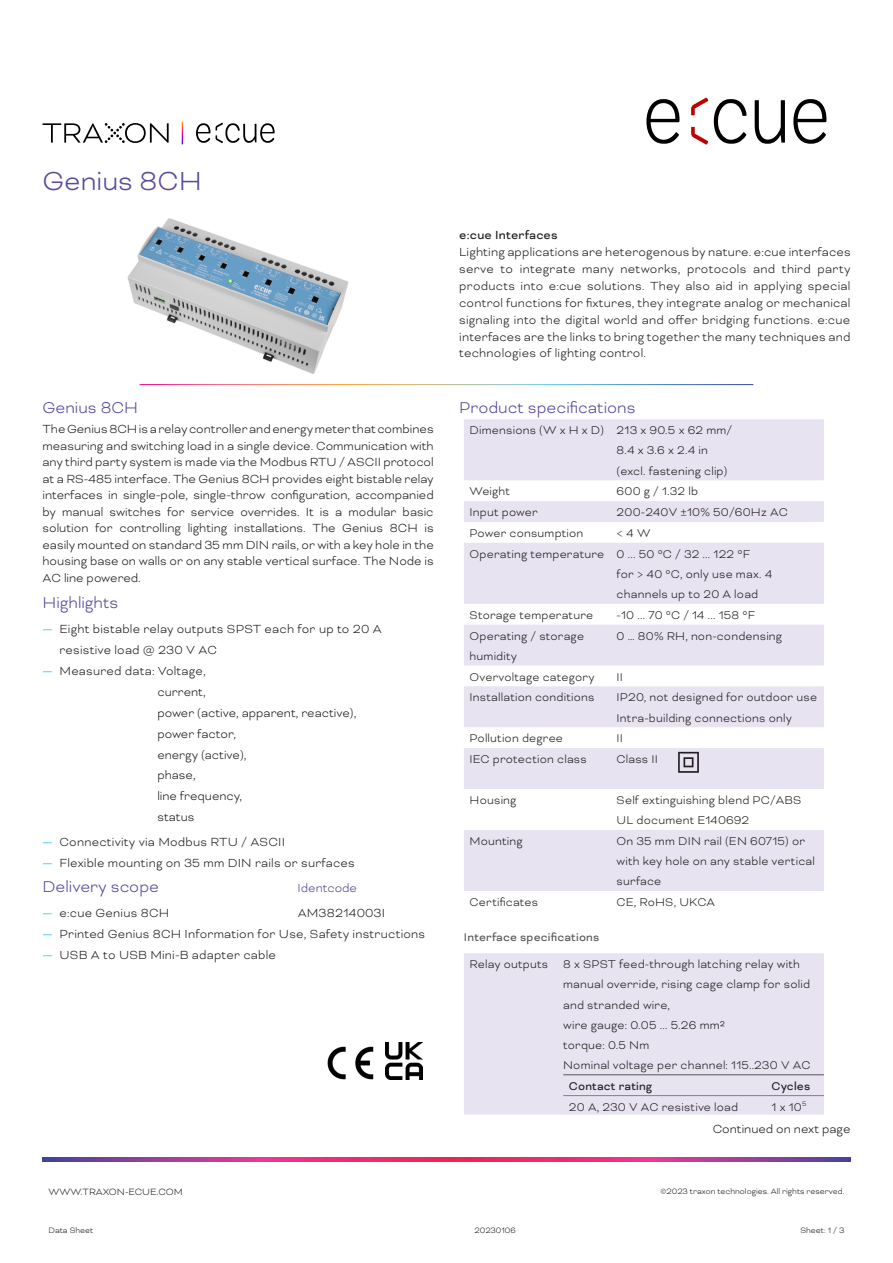
<style>
.page{position:relative;width:893px;height:1263px;background:#fff}
.page>*{position:absolute;margin:0;border:0;box-sizing:border-box;transform-origin:0 0}
.t1{font:300 30px "Bicyclette";color:#59499e}
.Header1{font:300 18px "Bicyclette";color:#59499e}
.FloatTextJustified{font:300 13.5px/16.5px "Bicyclette";letter-spacing:.015em;color:#231f20;text-align:justify}
.FloatTextBulletedIns{font:300 13.5px "Bicyclette";color:#231f20}
.FloatTextJustified_r{font:300 13.5px "Bicyclette";color:#231f20}
.t2{font:13.5px "Bicyclette";letter-spacing:.015em;color:#231f20}
.Header1-2{font:300 13.5px "Bicyclette";color:#59499e}
.t3{font:300 12.9px/20.1px "Bicyclette";letter-spacing:.015em;color:#231f20}
.t4{font:12.9px "Bicyclette";letter-spacing:.015em;color:#231f20}
.t5{font:300 10.5px "Bicyclette";color:#231f20}
.t6{font:300 9px "Bicyclette";color:#231f20}
.s1{color:#00aeef}
.s2{font-weight:400;color:#57585a}
</style>
<div class="page">
<img style="left:327px;top:1046px;width:46px;height:33px">
<img style="left:385px;top:1043px;width:37px;height:36px">
<svg style="left:464px;top:419px;width:360px;height:472px;fill:#e7e3f1"></svg>
<div style="left:464px;top:953px;width:360px;height:161px;background:#e7e3f1"></div>
<hr style="left:563px;top:1074px;width:203px;height:1px;background:#57585a">
<hr style="left:766px;top:1074px;width:58px;height:1px;background:#57585a">
<hr style="left:563px;top:1095px;width:203px;height:1px;background:#808285">
<hr style="left:766px;top:1095px;width:58px;height:1px;background:#808285">
<svg style="left:678px;top:752px;width:21px;height:21px"></svg>
<img style="left:127px;top:218px;width:222px;height:156px">
<svg style="left:43px;top:1157px;width:807px;height:4px;background:#c13585"></svg>
<svg style="left:646px;top:99px;width:33px;height:45px"></svg>
<svg style="left:793px;top:99px;width:33px;height:45px"></svg>
<svg style="left:714px;top:99px;width:32px;height:45px"></svg>
<svg style="left:755px;top:100px;width:30px;height:44px"></svg>
<svg style="left:691px;top:98px;width:17px;height:17px"></svg>
<svg style="left:691px;top:127px;width:17px;height:17px"></svg>
<svg style="left:43px;top:123px;width:126px;height:20px"></svg>
<svg style="left:182px;top:122px;width:1px;height:22px"></svg>
<svg style="left:196px;top:123px;width:14px;height:20px"></svg>
<svg style="left:216px;top:123px;width:59px;height:20px"></svg>
<h1 class="t1" style="left:43px;top:164px;width:161px">Genius 8CH</h1>
<p class="Header1" style="left:43px;top:397px;width:97px">Genius 8CH</p>
<p class="FloatTextJustified" style="left:43px;top:421px;width:393px">The Genius 8CH is a relay controller and energy meter that combines measuring and switching load in a single device. Communication with any third party system is made via the Modbus RTU / ASCII protocol at a RS-485 interface. The Genius 8CH provides eight bistable relay interfaces in single-pole, single-throw configuration, accompanied by manual switches for service overrides. It is a modular basic solution for controlling lighting installations. The Genius 8CH is easily mounted on standard 35 mm DIN rails, or with a key hole in the housing base on walls or on any stable vertical surface. The Node is AC line powered.</p>
<p class="Header1" style="left:43px;top:592px;width:77px">Highlights</p>
<p class="FloatTextJustified" style="left:60px;top:619px;width:324px;line-height:21px;text-indent:-17px"><span class="s1">—</span> Eight bistable relay outputs SPST each for up to 20 A resistive load @ 230 V AC</p>
<p class="FloatTextJustified" style="left:43px;top:663px;width:165px"><span class="s1">—</span> Measured data: Voltage,</p>
<p class="FloatTextBulletedIns" style="left:157px;top:684px;width:50px">current,</p>
<p class="FloatTextBulletedIns" style="left:157px;top:705px;width:200px">power (active, apparent, reactive),</p>
<p class="FloatTextBulletedIns" style="left:157px;top:726px;width:80px">power factor,</p>
<p class="FloatTextBulletedIns" style="left:157px;top:747px;width:91px">energy (active),</p>
<p class="FloatTextBulletedIns" style="left:157px;top:767px;width:40px">phase,</p>
<p class="FloatTextBulletedIns" style="left:157px;top:788px;width:86px">line frequency,</p>
<p class="FloatTextBulletedIns" style="left:157px;top:809px;width:39px">status</p>
<p class="FloatTextJustified" style="left:43px;top:834px;width:244px"><span class="s1">—</span> Connectivity via Modbus RTU / ASCII</p>
<p class="FloatTextJustified" style="left:43px;top:855px;width:314px"><span class="s1">—</span> Flexible mounting on 35 mm DIN rails or surfaces</p>
<p class="Header1" style="left:43px;top:876px;width:118px">Delivery scope</p>
<p class="Header1-2" style="left:298px;top:880px;width:61px">Identcode</p>
<p class="FloatTextJustified" style="left:43px;top:905px;width:128px"><span class="s1">—</span> e:cue Genius 8CH</p>
<p class="FloatTextJustified" style="left:298px;top:905px;width:89px">AM38214003I</p>
<p class="FloatTextJustified" style="left:43px;top:926px;width:384px"><span class="s1">—</span> Printed Genius 8CH Information for Use, Safety instructions</p>
<p class="FloatTextJustified" style="left:43px;top:947px;width:235px"><span class="s1">—</span> USB A to USB Mini-B adapter cable</p>
<p class="t2" style="left:459px;top:227px;width:100px">e:cue Interfaces</p>
<p class="FloatTextJustified" style="left:459px;top:244px;width:393px">Lighting applications are heterogenous by nature. e:cue interfaces serve to integrate many networks, protocols and third party products into e:cue solutions. They also aid in applying special control functions for fixtures, they integrate analog or mechanical signaling into the digital world and offer bridging functions. e:cue interfaces are the links to bring together the many techniques and technologies of lighting control.</p>
<p class="t3" style="left:470px;top:389px;width:264px;line-height:27.3px;text-indent:-6px"><span class="s2">Product specifications<br></span>Dimensions (W x H x D) 213 x 90.5 x 62 mm/</p>
<p class="t3" style="left:617px;top:440px;width:112px">8.4 x 3.6 x 2.4 in (excl. fastening clip)</p>
<p class="t3" style="left:470px;top:481px;width:42px">Weight</p>
<p class="t3" style="left:617px;top:481px;width:83px">600 g / 1.32 lb</p>
<p class="t3" style="left:470px;top:502px;width:70px">Input power</p>
<p class="t3" style="left:617px;top:502px;width:173px">200-240V ±10% 50/60Hz AC</p>
<p class="t3" style="left:470px;top:523px;width:115px">Power consumption</p>
<p class="t3" style="left:617px;top:523px;width:35px">&lt; 4 W</p>
<p class="t3" style="left:470px;top:544px;width:282px">Operating temperature 0 ... 50 °C / 32 ... 122 °F</p>
<p class="t3" style="left:617px;top:564px;width:157px">for &gt; 40 °C, only use max. 4</p>
<p class="t3" style="left:617px;top:584px;width:143px">channels up to 20 A load</p>
<p class="t3" style="left:470px;top:605px;width:125px">Storage temperature</p>
<p class="t3" style="left:617px;top:605px;width:140px">-10 ... 70 °C / 14 ... 158 °F</p>
<p class="t3" style="left:470px;top:626px;width:116px">Operating / storage humidity</p>
<p class="t3" style="left:617px;top:626px;width:167px">0 … 80% RH, non-condensing</p>
<p class="t3" style="left:470px;top:667px;width:126px">Overvoltage category</p>
<p class="t3" style="left:617px;top:667px;width:8px">II</p>
<p class="t3" style="left:470px;top:687px;width:126px">Installation conditions</p>
<p class="t3" style="left:617px;top:687px;width:202px">IP20, not designed for outdoor use<br>Intra-building connections only</p>
<p class="t3" style="left:470px;top:728px;width:95px">Pollution degree</p>
<p class="t3" style="left:617px;top:728px;width:8px">II</p>
<p class="t3" style="left:470px;top:749px;width:119px">IEC protection class</p>
<p class="t3" style="left:617px;top:749px;width:43px">Class II</p>
<p class="t3" style="left:470px;top:790px;width:48px">Housing</p>
<p class="t3" style="left:617px;top:790px;width:186px">Self extinguishing blend PC/ABS<br>UL document E140692</p>
<p class="t3" style="left:470px;top:831px;width:55px">Mounting</p>
<p class="t3" style="left:617px;top:831px;width:200px">On 35 mm DIN rail (EN 60715) or with key hole on any stable vertical surface</p>
<p class="t3" style="left:470px;top:892px;width:70px">Certificates</p>
<p class="t3" style="left:617px;top:892px;width:100px">CE, RoHS, UKCA</p>
<p class="t3" style="left:470px;top:923px;width:332px;line-height:27.2px;text-indent:-6px"><span class="s2">Interface specifications<br></span>Relay outputs 8 x SPST feed-through latching relay with</p>
<p class="t3" style="left:563px;top:974px;width:248px">manual override, rising cage clamp for solid</p>
<p class="t3" style="left:563px;top:994px;width:108px">and stranded wire,</p>
<p class="t3" style="left:563px;top:1014px;width:163px">wire gauge: 0.05 ... 5.26 mm²</p>
<p class="t3" style="left:563px;top:1035px;width:88px">torque: 0.5 Nm</p>
<p class="t3" style="left:563px;top:1055px;width:249px">Nominal voltage per channel: 115..230 V AC</p>
<p class="t4" style="left:569px;top:1078px;width:85px">Contact rating</p>
<p class="t4" style="left:771px;top:1078px;width:40px">Cycles</p>
<p class="t3" style="left:569px;top:1097px;width:171px">20 A, 230 V AC resistive load</p>
<p class="t3" style="left:771px;top:1096px;width:39px;line-height:20.9px">1 x 10<sup>5<br></sup>3 x 10<sup>4</sup></p>
<p class="Header1" style="left:459px;top:397px;width:178px">Product specifications</p>
<p class="FloatTextJustified_r" style="left:713px;top:1121px;width:139px">Continued on next page</p>
<p class="t5" style="left:49px;top:1186px;width:136px">WWW.TRAXON-ECUE.COM</p>
<p class="t6" style="left:660px;top:1186px;width:186px">©2023 traxon technologies. All rights reserved.</p>
<p class="t6" style="left:49px;top:1225px;width:46px">Data Sheet</p>
<p class="t6" style="left:474px;top:1225px;width:43px">20230106</p>
<p class="t6" style="left:800px;top:1225px;width:46px">Sheet: 1 / 3</p>
</div>
